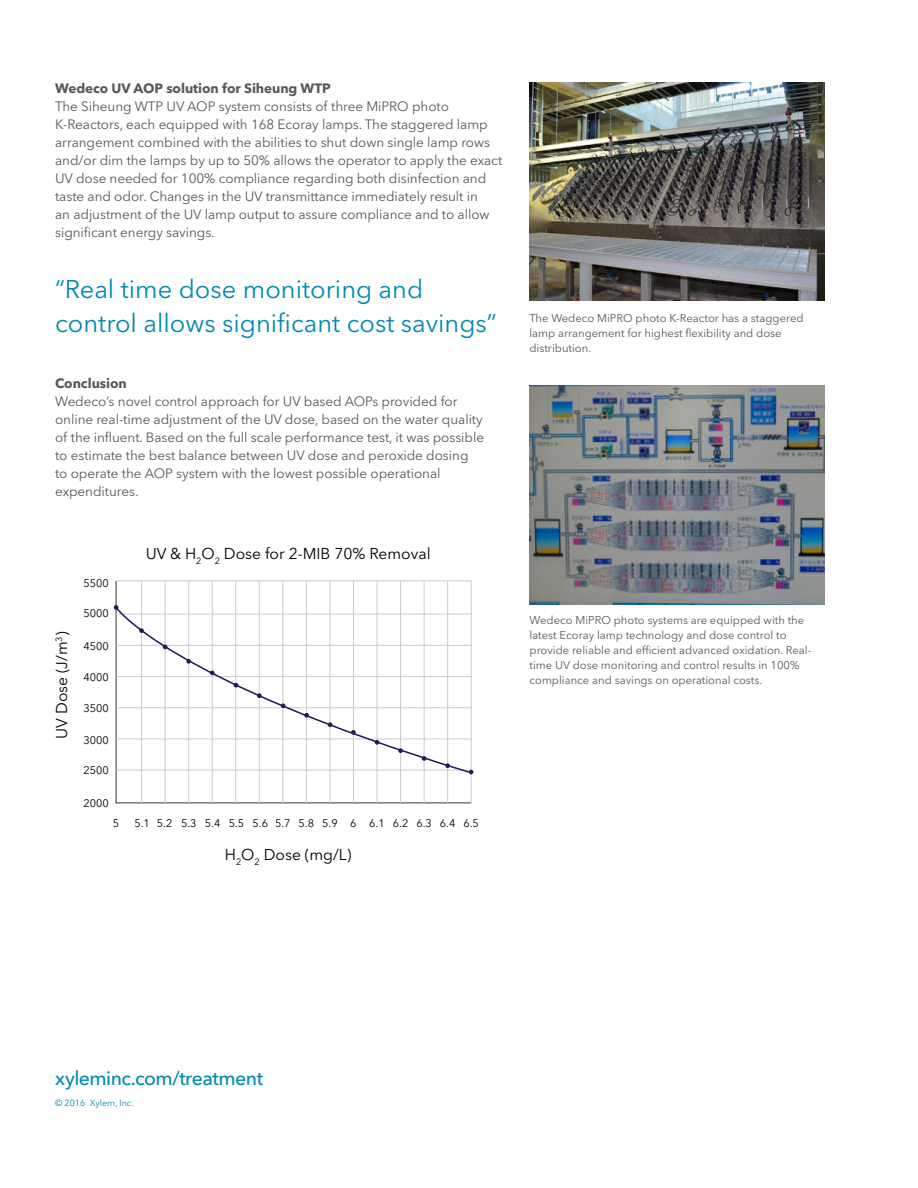
<style>
.page{position:relative;width:918px;height:1188px;background:#fff}
.page>*{position:absolute;margin:0;border:0;box-sizing:border-box;transform-origin:0 0}
.t1{font:25.5px/34px "Avenir Next LT Pro";color:#008ab1}
.t2{font:500 19.5px "Avenir Next LT Pro";letter-spacing:-.02em;color:#008ab1}
.t3{font:15.6px "Avenir Next LT Pro";color:#000}
.t4{font:13.5px/18px "Avenir Next LT Pro";letter-spacing:-.005em;color:#58595b}
.t5{font:700 13.5px "Avenir Next LT Pro";letter-spacing:-.005em;color:#58595b}
.t6{font:11.25px/15px "Avenir Next LT Pro";color:#58595b}
.t7{font:10.95px "Avenir Next LT Pro";color:#000}
.t8{font:9px "Avenir Next LT Pro";color:#008ab1}
</style>
<div class="page">
<img style="left:530px;top:83px;width:295px;height:217px">
<img style="left:529px;top:386px;width:296px;height:218px">
<svg style="left:115px;top:580px;width:357px;height:224px"></svg>
<hr style="left:141px;top:581px;width:1px;height:222px;background:#ccc">
<hr style="left:165px;top:581px;width:1px;height:222px;background:#ccc">
<hr style="left:188px;top:581px;width:1px;height:222px;background:#ccc">
<hr style="left:212px;top:581px;width:1px;height:222px;background:#ccc">
<hr style="left:235px;top:581px;width:1px;height:222px;background:#ccc">
<hr style="left:259px;top:581px;width:1px;height:222px;background:#ccc">
<hr style="left:282px;top:581px;width:1px;height:222px;background:#ccc">
<hr style="left:306px;top:581px;width:1px;height:222px;background:#ccc">
<hr style="left:330px;top:581px;width:1px;height:222px;background:#ccc">
<hr style="left:353px;top:581px;width:1px;height:222px;background:#ccc">
<hr style="left:377px;top:581px;width:1px;height:222px;background:#ccc">
<hr style="left:400px;top:581px;width:1px;height:222px;background:#ccc">
<hr style="left:424px;top:581px;width:1px;height:222px;background:#ccc">
<hr style="left:447px;top:581px;width:1px;height:222px;background:#ccc">
<hr style="left:471px;top:581px;width:1px;height:222px;background:#ccc">
<hr style="left:116px;top:580px;width:355px;height:1px;background:#ccc">
<svg style="left:115px;top:606px;width:356px;height:168px"></svg>
<p class="t5" style="left:55px;top:80px;width:277px">Wedeco UV AOP solution for Siheung WTP</p>
<p class="t4" style="left:55px;top:97px;width:449px">The Siheung WTP UV AOP system consists of three MiPRO photo K-Reactors, each equipped with 168 Ecoray lamps. The staggered lamp arrangement combined with the abilities to shut down single lamp rows and/or dim the lamps by up to 50% allows the operator to apply the exact UV dose needed for 100% compliance regarding both disinfection and taste and odor. Changes in the UV transmittance immediately result in<br>an adjustment of the UV lamp output to assure compliance and to allow significant energy savings.</p>
<h1 class="t1" style="left:55px;top:273px;width:443px">“Real time dose monitoring and control allows significant cost savings”</h1>
<p class="t5" style="left:55px;top:375px;width:73px">Conclusion</p>
<p class="t4" style="left:55px;top:392px;width:431px">Wedeco’s novel control approach for UV based AOPs provided for online real-time adjustment of the UV dose, based on the water quality of the influent. Based on the full scale performance test, it was possible to estimate the best balance between UV dose and peroxide dosing to operate the AOP system with the lowest possible operational expenditures.</p>
<p class="t3" style="left:52px;top:739px;width:108px;rotate:-90deg">UV Dose (J/m<sup>3</sup>)</p>
<p class="t7" style="left:83px;top:576px;width:27px">5500</p>
<p class="t7" style="left:83px;top:607px;width:27px">5000</p>
<p class="t7" style="left:83px;top:640px;width:27px">4500</p>
<p class="t7" style="left:83px;top:671px;width:27px">4000</p>
<p class="t7" style="left:83px;top:702px;width:27px">3500</p>
<p class="t7" style="left:83px;top:734px;width:27px">3000</p>
<p class="t7" style="left:83px;top:763px;width:27px">2500</p>
<p class="t7" style="left:83px;top:796px;width:27px">2000</p>
<p class="t3" style="left:146px;top:544px;width:286px">UV &amp; H<sub>2</sub>O<sub>2</sub> Dose for 2-MIB 70% Removal</p>
<p class="t7" style="left:113px;top:817px;width:8px">5</p>
<p class="t7" style="left:134px;top:817px;width:346px">5.1 5.2 5.3 5.4 5.5 5.6 5.7 5.8 5.9 6 6.1 6.2 6.3 6.4 6.5</p>
<p class="t3" style="left:225px;top:845px;width:128px">H<sub>2</sub>O<sub>2</sub> Dose (mg/L)</p>
<p class="t6" style="left:529px;top:310px;width:276px">The Wedeco MiPRO photo K-Reactor has a staggered lamp arrangement for highest flexibility and dose distribution.</p>
<p class="t6" style="left:530px;top:613px;width:283px">Wedeco MiPRO photo systems are equipped with the latest Ecoray lamp technology and dose control to provide reliable and efficient advanced oxidation. Real&shy;time UV dose monitoring and control results in 100% compliance and savings on operational costs.</p>
<h2 class="t2" style="left:55px;top:1066px;width:210px">xyleminc.com/treatment</h2>
<p class="t8" style="left:55px;top:1097px;width:80px">© 2016 Xylem, Inc.</p>
</div>
